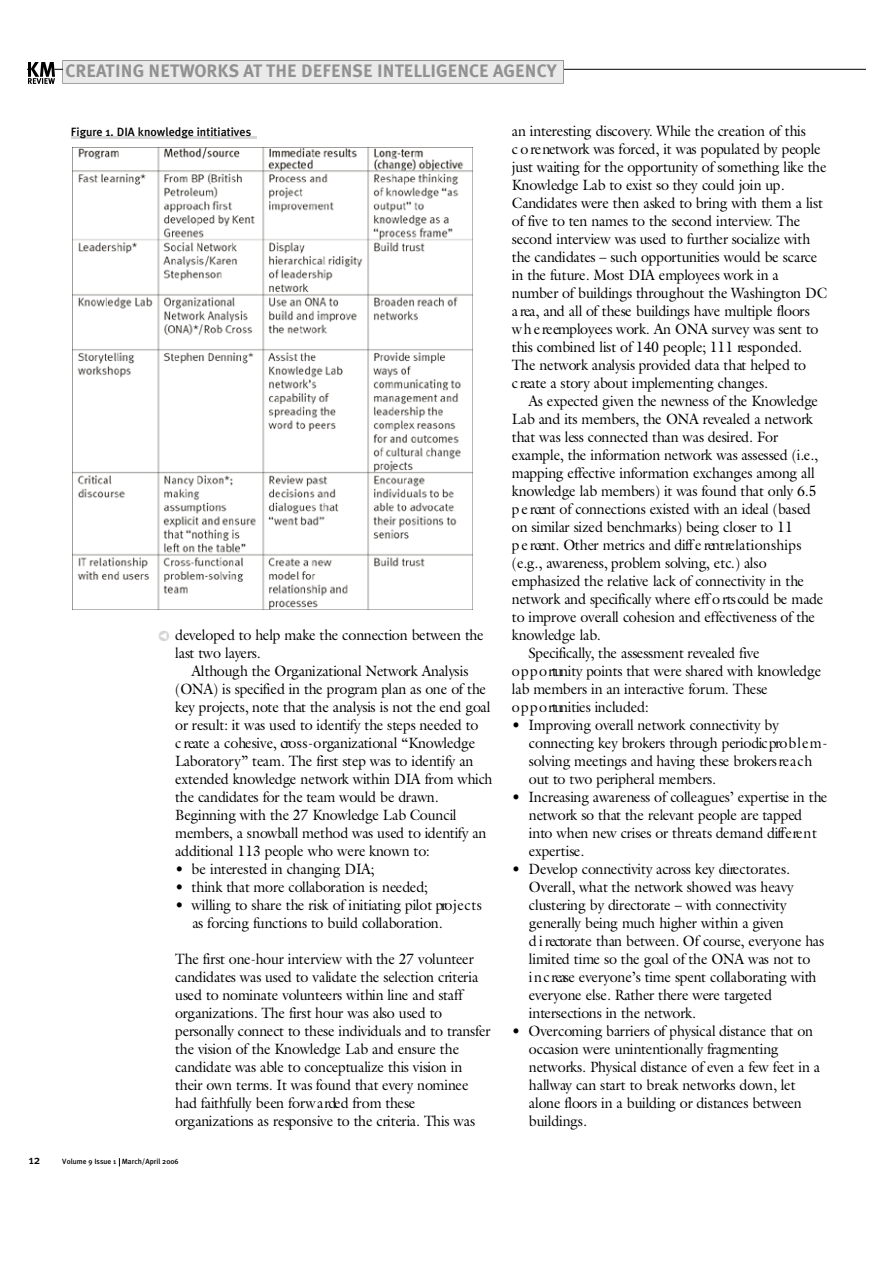
<style>
.page{position:relative;width:893px;height:1263px;background:#fff}
.page>*{position:absolute;margin:0;border:0;box-sizing:border-box;transform-origin:0 0}
.t1{font:700 18px "Meta Plus";color:#919191}
.t2{font:15px/18px "Galliard";color:#000;scale:.95 1}
.t3{font:15px "Galliard";letter-spacing:-.03em;color:#000;scale:.95 1}
.t4{font:500 12px "Meta Plus";color:#000}
.t5{font:500 7.5px "Meta Plus";color:#000}
</style>
<div class="page">
<hr style="left:53px;top:69px;width:812px;height:1px;background:#000">
<svg style="left:62px;top:60px;width:501px;height:24px;background:#e2e2e2"></svg>
<img style="left:29px;top:62px;width:26px;height:21px">
<img style="left:72px;top:148px;width:401px;height:461px">
<hr style="left:71px;top:136px;width:185px;height:3px;background:#d5d6d5">
<p class="t4" style="left:29px;top:1155px;width:13px">12</p>
<p class="t1" style="left:66px;top:63px;width:492px">CREATING NETWORKS AT THE DEFENSE INTELLIGENCE AGENCY</p>
<p class="t4" style="left:71px;top:126px;width:182px">Figure 1. DIA knowledge intitiatives</p>
<p class="t2" style="left:175px;top:627px;width:326px">developed to help make the connection between the last two layers.</p>
<p class="t2" style="left:175px;top:663px;width:335px;text-indent:17px">Although the Organizational Network Analysis (ONA) is specified in the program plan as one of the key projects, note that the analysis is not the end goal or result: it was used to identify the steps needed to<br>c reate a cohesive, cro s s - o rganizational “Knowledge<br>L a b o ra to ry” team. The first step was to identify an extended knowledge network within DIA from which the candidates for the team would be drawn.<br>Beginning with the 27 Knowledge Lab Council members, a snowball method was used to identify an additional 113 people who were known to:</p>
<p class="t2" style="left:175px;top:861px;width:211px">• be interested in changing DIA;</p>
<p class="t2" style="left:175px;top:879px;width:268px">• think that more collaboration is needed;</p>
<p class="t2" style="left:192px;top:897px;width:306px;text-indent:-17px">• willing to share the risk of initiating pilot pro je c ts as forcing functions to build collaboration.</p>
<p class="t2" style="left:175px;top:951px;width:334px">The first one-hour interview with the 27 volunteer candidates was used to validate the selection criteria used to nominate volunteers within line and staff<br>o rganizations. The first hour was also used to personally connect to these individuals and to transfer the vision of the Knowledge Lab and ensure the candidate was able to conceptualize this vision in their own terms. It was found that every nominee had faithfully been forw a rded from these<br>o rganizations as responsive to the criteria. This was</p>
<p class="t5" style="left:62px;top:1158px;width:118px">Volume 9 Issue 1 March/April 2006</p>
<p class="t2" style="left:512px;top:123px;width:333px">an interesting discovery. While the creation of this<br>c o re network was forced, it was populated by people just waiting for the opportunity of something like the Knowledge Lab to exist so they could join up.<br>Candidates were then asked to bring with them a list of five to ten names to the second interv ie w. The second interview was used to further socialize with the candidates – such opportunities would be scarc e in the future. Most DIA employees work in a number of buildings throughout the Washington DC a rea, and all of these buildings have multiple floors<br>w h e re employees work. An ONA survey was sent to this combined list of 140 people; 111 re sp o n d e d .<br>The network analysis provided data that helped to<br>c reate a story about implementing changes.</p>
<p class="t2" style="left:528px;top:393px;width:306px">As expected given the newness of the Knowledge</p>
<p class="t2" style="left:512px;top:411px;width:318px">Lab and its members, the ONA revealed a network</p>
<p class="t2" style="left:512px;top:429px;width:282px">that was less connected than was desired. For</p>
<p class="t2" style="left:512px;top:447px;width:324px">example, the information network was assessed (i.e.,</p>
<p class="t2" style="left:512px;top:465px;width:320px">mapping effective information exchanges among all</p>
<p class="t2" style="left:512px;top:483px;width:322px">knowledge lab members) it was found that only 6.5</p>
<p class="t2" style="left:512px;top:501px;width:316px">p e rcent of connections existed with an ideal (based</p>
<p class="t2" style="left:512px;top:519px;width:298px">on similar sized benchmarks) being closer to 11</p>
<p class="t3" style="left:512px;top:539px;width:306px">p e rcent. Other metrics and diff e rent re la tio n sh ip s</p>
<p class="t2" style="left:512px;top:555px;width:270px">(e.g., awareness, problem solving, etc.) also</p>
<p class="t2" style="left:512px;top:573px;width:309px">emphasized the relative lack of connectivity in the</p>
<p class="t2" style="left:512px;top:591px;width:329px">network and specifically where eff o rts could be made</p>
<p class="t2" style="left:512px;top:609px;width:321px">to improve overall cohesion and effectiveness of the</p>
<p class="t2" style="left:512px;top:627px;width:95px">knowledge lab.</p>
<p class="t2" style="left:528px;top:645px;width:245px">S p e c ific a lly, the assessment revealed five</p>
<p class="t2" style="left:512px;top:663px;width:327px">o p p o rtunity points that were shared with knowledge</p>
<p class="t2" style="left:512px;top:681px;width:271px">lab members in an interactive forum. These</p>
<p class="t3" style="left:512px;top:701px;width:146px">o p p o rtunities included:</p>
<p class="t2" style="left:528px;top:717px;width:316px;text-indent:-17px">• Improving overall network connectivity by connecting key brokers through periodic pro b l e m - solving meetings and having these brokers re a c h out to two peripheral members.</p>
<p class="t2" style="left:528px;top:789px;width:316px;text-indent:-17px">• Increasing awareness of colleagues’ expertise in the network so that the relevant people are tapped into when new crises or threats demand diffe re n t<br>e x p e rtise.</p>
<p class="t2" style="left:528px;top:861px;width:312px;text-indent:-17px">• Develop connectivity across key dire c to ra te s.<br>Overall, what the network showed was heavy clustering by directorate – with connectivity generally being much higher within a given<br>d i rectorate than between. Of course, everyone has limited time so the goal of the ONA was not to<br>i n c rease everyone’s time spent collaborating with e v e ryone else. Rather there were targ e te d intersections in the network.</p>
<p class="t2" style="left:528px;top:1023px;width:308px;text-indent:-17px">• Overcoming barriers of physical distance that on occasion were unintentionally fragmenting networks. Physical distance of even a few feet in a hallway can start to break networks down, let alone floors in a building or distances between buildings.</p>
</div>
